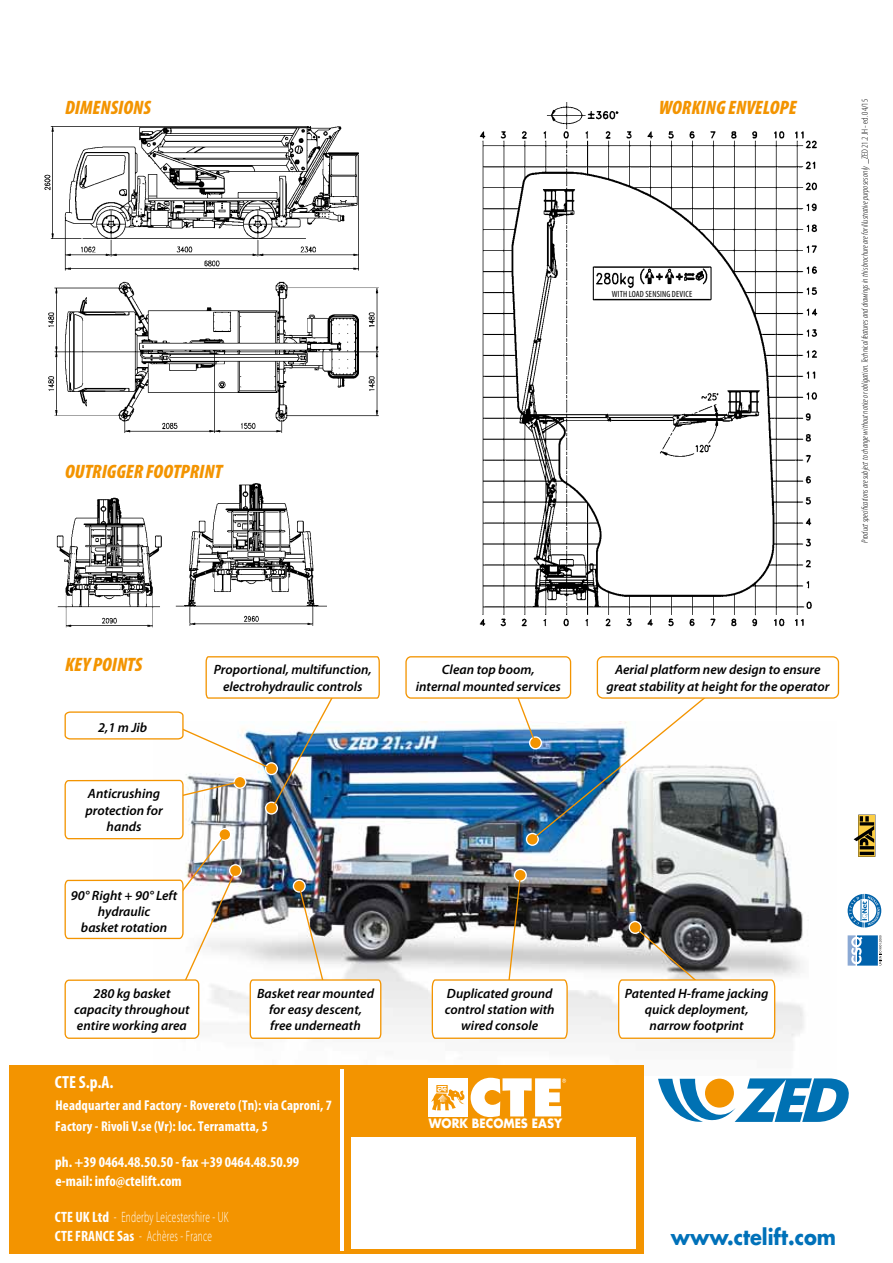
<style>
.page{position:relative;width:893px;height:1263px;background:#fff}
.page>*{position:absolute;margin:0;border:0;box-sizing:border-box;transform-origin:0 0}
.t1{font:700 21.45px "Futura";color:#0071b9;scale:.91 1}
.t2{font:italic 900 condensed 19.5px "Myriad Pro";color:#f39400}
.t3{font:700 condensed 17.7px "Myriad Pro";color:#fff}
.t4{font:700 condensed 15px "Myriad Pro";color:#fff}
.t5{font:300 15px "Myriad Pro";letter-spacing:.025em;color:#fff;scale:.62 1}
.t6{font:700 condensed 14.25px "Myriad Pro";letter-spacing:.01em;color:#fff}
.t7{font:italic 600 13.5px/16.2px "Myriad Pro";color:#000;text-align:center}
.t8{font:700 12.6px "Futura";color:#fff;scale:.91 1}
.t9{font:italic 300 condensed 9px "Myriad Pro";color:#000}
.t10{font:condensed 9px "Myriad Pro";letter-spacing:.02em;color:#000}
.s1{font-style:normal}
.s2{font-weight:700;font-stretch:condensed}
</style>
<div class="page">
<img style="left:382px;top:722px;width:422px;height:354px">
<svg style="left:854px;top:815px;width:21px;height:42px"></svg>
<svg style="left:848px;top:935px;width:33px;height:30px"></svg>
<svg style="left:848px;top:894px;width:33px;height:33px"></svg>
<img style="left:479px;top:103px;width:339px;height:524px">
<img style="left:44px;top:126px;width:335px;height:307px">
<img style="left:56px;top:497px;width:120px;height:131px">
<img style="left:176px;top:483px;width:150px;height:143px">
<svg style="left:658px;top:1078px;width:191px;height:44px"></svg>
<div style="left:10px;top:1065px;width:633px;height:188px;background:#f39400"></div>
<div style="left:428px;top:1078px;width:39px;height:38px;background:#fff"></div>
<svg style="left:436px;top:1085px;width:12px;height:1px"></svg>
<svg style="left:431px;top:1086px;width:33px;height:24px"></svg>
<svg style="left:471px;top:1078px;width:95px;height:39px"></svg>
<hr style="left:340px;top:1070px;width:3px;height:181px;background:#fff">
<div style="left:351px;top:1137px;width:285px;height:111px;background:#fff"></div>
<svg style="left:629px;top:921px;width:12px;height:12px"></svg>
<div style="left:629px;top:921px;width:13px;height:13px;border:1px solid #fff;border-radius:50%"></div>
<svg style="left:514px;top:869px;width:12px;height:12px"></svg>
<div style="left:514px;top:869px;width:13px;height:13px;border:1px solid #fff;border-radius:50%"></div>
<svg style="left:526px;top:833px;width:12px;height:12px"></svg>
<div style="left:526px;top:833px;width:13px;height:13px;border:1px solid #fff;border-radius:50%"></div>
<img style="left:515px;top:692px;width:196px;height:149px">
<div style="left:406px;top:657px;width:165px;height:41px;background:#fff;border-radius:5px"></div>
<div style="left:405px;top:656px;width:166px;height:43px;border:1px solid #f39400;border-radius:5px"></div>
<div style="left:597px;top:657px;width:241px;height:41px;background:#fff;border-radius:6px"></div>
<div style="left:597px;top:656px;width:242px;height:43px;border:1px solid #f39400;border-radius:6px"></div>
<img style="left:64px;top:656px;width:318px;height:383px">
<svg style="left:431px;top:874px;width:137px;height:165px"></svg>
<svg style="left:617px;top:925px;width:159px;height:114px"></svg>
<div style="left:603px;top:289px;width:98px;height:9px;background:#fff"></div>
<h2 class="t2" style="left:65px;top:97px;width:87px">DIMENSIONS</h2>
<h2 class="t2" style="left:659px;top:97px;width:139px">WORKING ENVELOPE</h2>
<h2 class="t2" style="left:65px;top:461px;width:158px">OUTRIGGER FOOTPRINT</h2>
<p class="t10" style="left:612px;top:289px;width:82px">WITH LOAD SENSING DEVICE</p>
<p class="t9" style="left:860px;top:543px;width:445px;rotate:-90deg">Product specifications are subject to change without notice or obligation. Technical features and drawings in this brochure are for illustrative purposes only _<span class="s1">ZED 21.2 JH - ed. 04/15</span></p>
<h2 class="t2" style="left:65px;top:654px;width:79px">KEY POINTS</h2>
<p class="t7" style="left:98px;top:719px;width:51px">2,1 m Jib</p>
<p class="t7" style="left:85px;top:786px;width:79px">Anticrushing protection for hands</p>
<p class="t7" style="left:71px;top:887px;width:108px">90° Right + 90° Left hydraulic<br>basket rotation</p>
<p class="t7" style="left:74px;top:985px;width:117px">280 kg basket capacity throughout entire working area</p>
<h3 class="t3" style="left:55px;top:1072px;width:60px">CTE S.p.A.</h3>
<p class="t7" style="left:214px;top:662px;width:159px">Proportional, multifunction, electrohydraulic controls</p>
<p class="t7" style="left:416px;top:662px;width:147px">Clean top boom,<br>internal mounted services</p>
<p class="t7" style="left:606px;top:662px;width:224px">Aerial platform new design to ensure great stability at height for the operator</p>
<p class="t7" style="left:257px;top:985px;width:118px">Basket rear mounted for easy descent, free underneath</p>
<p class="t7" style="left:445px;top:985px;width:111px">Duplicated ground control station with wired console</p>
<p class="t7" style="left:625px;top:985px;width:145px">Patented H-frame jacking quick deployment, narrow footprint</p>
<p class="t6" style="left:55px;top:1097px;width:278px">Headquarter and Factory - Rovereto (Tn): via Caproni, 7</p>
<p class="t6" style="left:55px;top:1118px;width:214px">Factory - Rivoli V.se (Vr): loc. Terramatta, 5</p>
<p class="t4" style="left:55px;top:1154px;width:245px">ph. +39 0464.48.50.50 - fax +39 0464.48.50.99</p>
<p class="t4" style="left:56px;top:1173px;width:128px">e-mail: info@ctelift.com</p>
<p class="t5" style="left:55px;top:1209px;width:281px"><span class="s2">CTE UK Ltd</span> - Enderby Leicestershire - UK</p>
<p class="t5" style="left:55px;top:1228px;width:255px"><span class="s2">CTE FRANCE Sas</span> - Achères - France</p>
<p class="t8" style="left:429px;top:1115px;width:148px">WORK BECOMES EASY</p>
<h1 class="t1" style="left:671px;top:1222px;width:183px">www.ctelift.com</h1>
</div>
